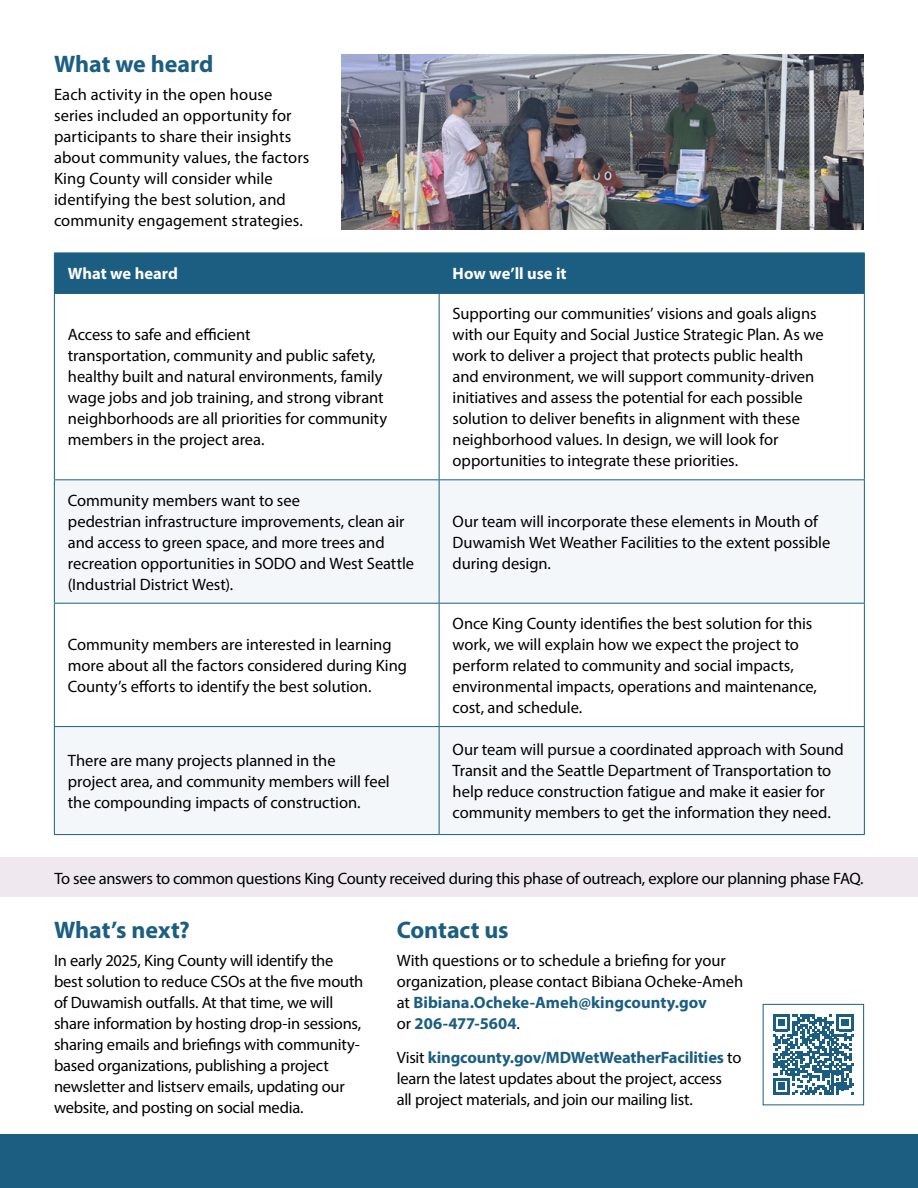
<style>
.page{position:relative;width:918px;height:1188px;background:#fff}
.page>*{position:absolute;margin:0;border:0;box-sizing:border-box;transform-origin:0 0}
.t1{font:700 24px "Myriad Pro";letter-spacing:-.005em;color:#1c5e82}
.BOD{font:16.5px/21px "Myriad Pro";letter-spacing:-.005em;color:#000}
.t2{font:700 16.5px "Myriad Pro";color:#fff}
.s1{font-weight:700;color:#1c5e82}
</style>
<div class="page">
<div style="left:55px;top:254px;width:809px;height:39px;background:#1c5e82"></div>
<svg style="left:55px;top:480px;width:809px;height:354px;fill:#f4f7f9"></svg>
<hr style="left:54px;top:253px;width:385px;height:1px;background:#1c5e82">
<hr style="left:54px;top:253px;width:1px;height:40px;background:#1c5e82">
<hr style="left:439px;top:253px;width:426px;height:1px;background:#1c5e82">
<hr style="left:439px;top:253px;width:1px;height:40px;background:#1c5e82">
<hr style="left:864px;top:253px;width:1px;height:40px;background:#1c5e82">
<hr style="left:54px;top:293px;width:385px;height:1px;background:#1c5e82">
<hr style="left:54px;top:294px;width:1px;height:185px;background:#1c5e82">
<hr style="left:439px;top:293px;width:426px;height:1px;background:#1c5e82">
<hr style="left:439px;top:294px;width:1px;height:185px;background:#1c5e82">
<hr style="left:864px;top:294px;width:1px;height:185px;background:#1c5e82">
<hr style="left:54px;top:479px;width:385px;height:1px;background:#1c5e82">
<hr style="left:54px;top:480px;width:1px;height:123px;background:#1c5e82">
<hr style="left:439px;top:479px;width:426px;height:1px;background:#1c5e82">
<hr style="left:439px;top:480px;width:1px;height:123px;background:#1c5e82">
<hr style="left:864px;top:480px;width:1px;height:123px;background:#1c5e82">
<hr style="left:54px;top:603px;width:385px;height:1px;background:#1c5e82">
<hr style="left:54px;top:604px;width:1px;height:122px;background:#1c5e82">
<hr style="left:439px;top:603px;width:426px;height:1px;background:#1c5e82">
<hr style="left:439px;top:604px;width:1px;height:122px;background:#1c5e82">
<hr style="left:864px;top:604px;width:1px;height:122px;background:#1c5e82">
<hr style="left:54px;top:726px;width:385px;height:1px;background:#1c5e82">
<hr style="left:54px;top:727px;width:1px;height:107px;background:#1c5e82">
<hr style="left:439px;top:726px;width:426px;height:1px;background:#1c5e82">
<hr style="left:439px;top:727px;width:1px;height:107px;background:#1c5e82">
<hr style="left:864px;top:727px;width:1px;height:107px;background:#1c5e82">
<hr style="left:54px;top:834px;width:385px;height:1px;background:#1c5e82">
<hr style="left:439px;top:834px;width:426px;height:1px;background:#1c5e82">
<img style="left:342px;top:54px;width:522px;height:176px">
<div style="left:0;top:858px;width:918px;height:39px;background:#efe9ef"></div>
<svg style="left:773px;top:1014px;width:81px;height:81px"></svg>
<div style="left:763px;top:1004px;width:101px;height:101px;border:1px solid #1c5e82"></div>
<div style="left:0;top:1134px;width:918px;height:54px;background:#1c5e82"></div>
<h2 class="t1" style="left:54px;top:48px;width:161px">What we heard</h2>
<p class="BOD" style="left:54px;top:83px;width:257px">Each activity in the open house series included an opportunity for participants to share their insights about community values, the factors King County will consider while identifying the best solution, and community engagement strategies.</p>
<p class="t2" style="left:68px;top:263px;width:112px">What we heard</p>
<p class="t2" style="left:453px;top:263px;width:115px">How we’ll use it</p>
<p class="BOD" style="left:68px;top:324px;width:321px">Access to safe and efficient<br>transportation, community and public safety, healthy built and natural environments, family wage jobs and job training, and strong vibrant neighborhoods are all priorities for community members in the project area.</p>
<p class="BOD" style="left:68px;top:489px;width:348px">Community members want to see<br>pedestrian infrastructure improvements, clean air and access to green space, and more trees and recreation opportunities in SODO and West Seattle (Industrial District West).</p>
<p class="BOD" style="left:68px;top:634px;width:341px">Community members are interested in learning more about all the factors considered during King<br>County’s efforts to identify the best solution.</p>
<p class="BOD" style="left:453px;top:303px;width:373px">Supporting our communities’ visions and goals aligns with our Equity and Social Justice Strategic Plan. As we work to deliver a project that protects public health and environment, we will support community-driven initiatives and assess the potential for each possible solution to deliver benefits in alignment with these neighborhood values. In design, we will look for opportunities to integrate these priorities.</p>
<p class="BOD" style="left:453px;top:510px;width:379px">Our team will incorporate these elements in Mouth of<br>Duwamish Wet Weather Facilities to the extent possible during design.</p>
<p class="BOD" style="left:453px;top:613px;width:366px">Once King County identifies the best solution for this work, we will explain how we expect the project to perform related to community and social impacts, environmental impacts, operations and maintenance, cost, and schedule.</p>
<p class="BOD" style="left:68px;top:750px;width:323px">There are many projects planned in the<br>project area, and community members will feel the compounding impacts of construction.</p>
<p class="BOD" style="left:453px;top:739px;width:393px">Our team will pursue a coordinated approach with Sound Transit and the Seattle Department of Transportation to help reduce construction fatigue and make it easier for community members to get the information they need.</p>
<p class="BOD" style="left:54px;top:867px;width:811px">To see answers to common questions King County received during this phase of outreach, explore our planning phase FAQ.</p>
<h2 class="t1" style="left:54px;top:914px;width:137px">What’s next?</h2>
<p class="BOD" style="left:54px;top:949px;width:311px">In early 2025, King County will identify the best solution to reduce CSOs at the five mouth of Duwamish outfalls. At that time, we will share information by hosting drop-in sessions, sharing emails and briefings with community&shy;based organizations, publishing a project newsletter and listserv emails, updating our website, and posting on social media.</p>
<h2 class="t1" style="left:397px;top:914px;width:114px">Contact us</h2>
<p class="BOD" style="left:397px;top:949px;width:348px">With questions or to schedule a briefing for your organization, please contact Bibiana Ocheke-Ameh at <span class="s1">Bibiana.Ocheke-Ameh@kingcounty.gov<br></span>or <span class="s1">206-477-5604</span>.</p>
<p class="BOD" style="left:397px;top:1047px;width:346px">Visit <span class="s1">kingcounty.gov/MDWetWeatherFacilities</span> to learn the latest updates about the project, access<br>all project materials, and join our mailing list.</p>
</div>
